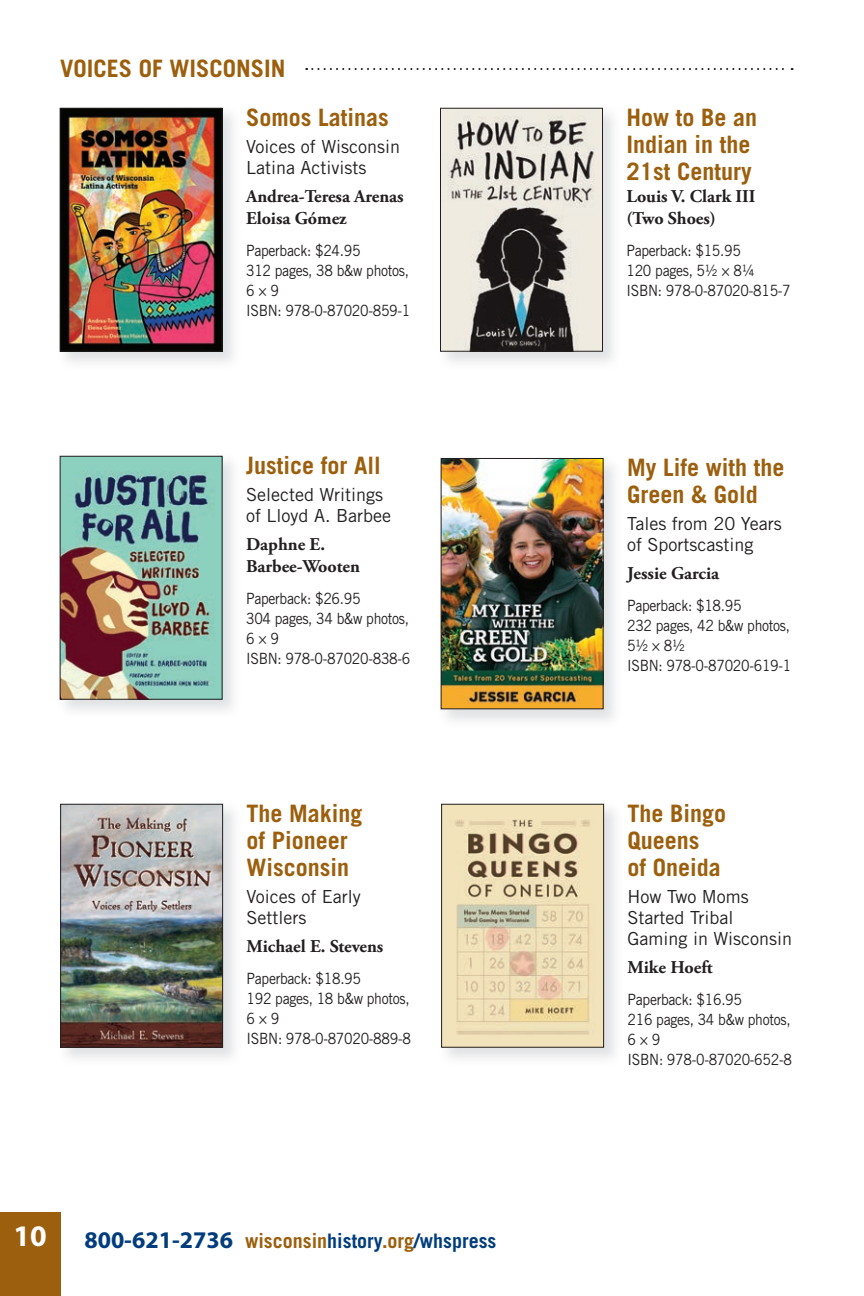
<style>
.page{position:relative;width:864px;height:1296px;background:#fff}
.page>*{position:absolute;margin:0;border:0;box-sizing:border-box;transform-origin:0 0}
.t1{font:700 30px "Myriad Pro";color:#fff}
.t2{font:700 24px/27px "Trade Gothic LT Std";color:#9c5f0d}
.t3{font:700 20px "Trade Gothic LT Std";color:#013d7d}
.t4{font:18px/21px "Trade Gothic LT Std";color:#231f20}
.t5{font:700 18px/22px "Adobe Garamond Pro";color:#231f20}
.t6{font:15.6px/20px "Trade Gothic LT Std";letter-spacing:-.02em;color:#231f20;scale:.9 1}
.s1{font-family:"Myriad Pro";font-size:24px}
.s2{color:#9c5f0d}
</style>
<div class="page">
<div style="left:0;top:1212px;width:60px;height:84px;background:#9c5f0d"></div>
<svg style="left:306px;top:68px;width:487px;height:2px"></svg>
<img style="left:59px;top:107px;width:174px;height:256px">
<img style="left:62px;top:110px;width:158px;height:240px">
<div style="left:60px;top:108px;width:162px;height:244px;border:1px solid #231f20"></div>
<img style="left:59px;top:455px;width:174px;height:256px">
<img style="left:62px;top:458px;width:158px;height:240px">
<div style="left:60px;top:456px;width:162px;height:244px;border:1px solid #231f20"></div>
<img style="left:60px;top:803px;width:174px;height:256px">
<img style="left:62px;top:806px;width:159px;height:240px">
<div style="left:60px;top:804px;width:163px;height:244px;border:1px solid #231f20"></div>
<img style="left:441px;top:803px;width:174px;height:256px">
<img style="left:443px;top:806px;width:159px;height:240px">
<div style="left:441px;top:804px;width:163px;height:244px;border:1px solid #231f20"></div>
<img style="left:442px;top:110px;width:159px;height:240px">
<div style="left:440px;top:108px;width:163px;height:244px;border:1px solid #231f20"></div>
<img style="left:440px;top:458px;width:174px;height:263px">
<img style="left:443px;top:460px;width:158px;height:247px">
<div style="left:441px;top:458px;width:162px;height:251px;border:1px solid #231f20"></div>
<h2 class="t2" style="left:246px;top:44px;width:144px;line-height:48.2px;text-indent:-186px">VOICES OF WISCONSIN<br>Somos Latinas</h2>
<p class="t4" style="left:246px;top:135px;width:155px">Voices of Wisconsin<br>Latina Activists</p>
<p class="t5" style="left:246px;top:185px;width:159px">Andrea-Teresa Arenas<br>Eloisa Gómez</p>
<p class="t6" style="left:246px;top:240px;width:184px">Paperback: $24.95<br>312 pages, 38 b&amp;w photos,<br>6 × 9<br>ISBN: 978-0-87020-859-1</p>
<h2 class="t2" style="left:246px;top:451px;width:136px">Justice for All</h2>
<p class="t4" style="left:246px;top:483px;width:146px">Selected Writings of Lloyd A. Barbee</p>
<p class="t5" style="left:246px;top:533px;width:115px">Daphne E.<br>Barbee-Wooten</p>
<p class="t6" style="left:246px;top:588px;width:184px">Paperback: $26.95<br>304 pages, 34 b&amp;w photos,<br>6 × 9<br>ISBN: 978-0-87020-838-6</p>
<h2 class="t2" style="left:247px;top:799px;width:118px">The Making of Pioneer<br>Wisconsin</h2>
<p class="t4" style="left:247px;top:885px;width:116px">Voices of Early<br>Settlers</p>
<p class="t5" style="left:247px;top:935px;width:138px">Michael E. Stevens</p>
<p class="t6" style="left:247px;top:968px;width:184px">Paperback: $18.95<br>192 pages, 18 b&amp;w photos,<br>6 × 9<br>ISBN: 978-0-87020-889-8</p>
<h1 class="t1" style="left:14px;top:1216px;width:35px">10</h1>
<p class="t3" style="left:84px;top:1228px;width:414px"><span class="s1">800-621-2736</span> <span class="s2">wisconsin</span>history<span class="s2">.org</span>/whspress</p>
<h2 class="t2" style="left:626px;top:103px;width:132px">How to Be an<br>Indian in the<br>21st Century</h2>
<p class="t5" style="left:626px;top:185px;width:131px">Louis V. Clark III (Two Shoes)</p>
<p class="t6" style="left:626px;top:240px;width:184px">Paperback: $15.95<br>120 pages, 5½ × 8¼<br>ISBN: 978-0-87020-815-7</p>
<h2 class="t2" style="left:627px;top:453px;width:159px">My Life with the<br>Green &amp; Gold</h2>
<p class="t4" style="left:627px;top:513px;width:156px">Tales from 20 Years of Sportscasting</p>
<p class="t5" style="left:627px;top:562px;width:94px">Jessie Garcia</p>
<p class="t6" style="left:627px;top:595px;width:184px">Paperback: $18.95<br>232 pages, 42 b&amp;w photos,<br>5½ × 8½<br>ISBN: 978-0-87020-619-1</p>
<h2 class="t2" style="left:628px;top:799px;width:100px">The Bingo<br>Queens<br>of Oneida</h2>
<p class="t4" style="left:628px;top:885px;width:166px">How Two Moms<br>Started Tribal<br>Gaming in Wisconsin</p>
<p class="t5" style="left:628px;top:956px;width:87px">Mike Hoeft</p>
<p class="t6" style="left:628px;top:989px;width:184px">Paperback: $16.95<br>216 pages, 34 b&amp;w photos,<br>6 × 9<br>ISBN: 978-0-87020-652-8</p>
</div>
